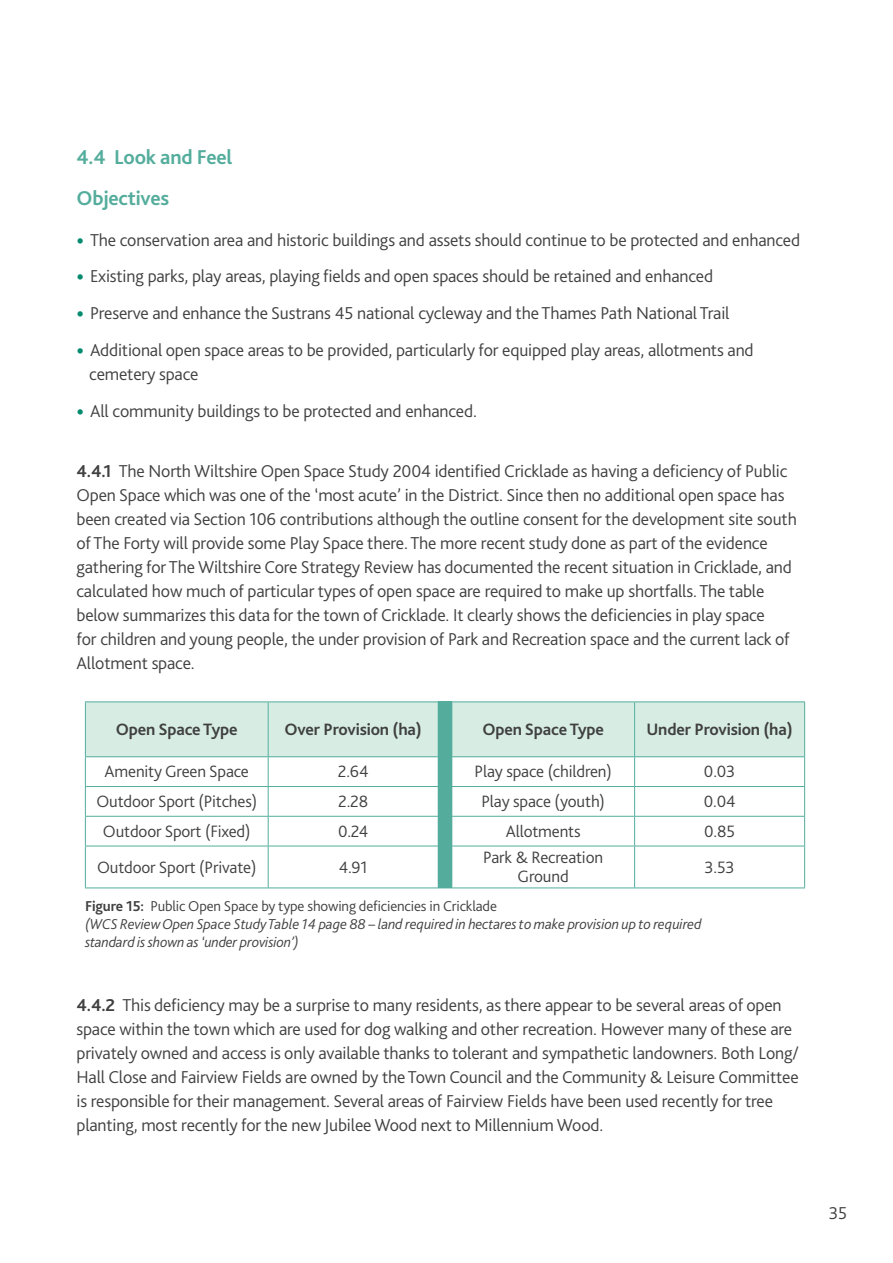
<style>
.page{position:relative;width:893px;height:1263px;background:#fff}
.page>*{position:absolute;margin:0;border:0;box-sizing:border-box;transform-origin:0 0}
.t1{font:700 21px/41px "Bliss 2";letter-spacing:-.01em;color:#54ad9c}
.t2{font:300 18px/24px "Bliss 2";letter-spacing:-.01em;color:#404041}
.t3{font:300 17.25px/19.5px "Bliss 2";letter-spacing:-.01em;color:#404041;text-align:center}
.t4{font:700 17.25px "Bliss 2";letter-spacing:-.01em;color:#404041}
.t5{font:italic 300 15px/18px "Bliss 2";letter-spacing:-.01em;color:#404041}
.s1{font-weight:700}
.s2{font-weight:700;font-style:normal}
.s3{font-style:normal}
</style>
<div class="page">
<div style="left:438px;top:702px;width:14px;height:186px;background:#54ad9c"></div>
<svg style="left:85px;top:702px;width:720px;height:144px"></svg>
<hr style="left:85px;top:846px;width:183px;height:1px;background:#54ad9c">
<hr style="left:85px;top:846px;width:1px;height:42px;background:#54ad9c">
<hr style="left:268px;top:846px;width:171px;height:1px;background:#54ad9c">
<hr style="left:268px;top:846px;width:1px;height:42px;background:#54ad9c">
<hr style="left:451px;top:846px;width:184px;height:1px;background:#54ad9c">
<hr style="left:635px;top:846px;width:170px;height:1px;background:#54ad9c">
<hr style="left:634px;top:846px;width:1px;height:42px;background:#54ad9c">
<hr style="left:804px;top:846px;width:1px;height:42px;background:#54ad9c">
<hr style="left:85px;top:756px;width:354px;height:1px;background:#54ad9c">
<hr style="left:451px;top:756px;width:354px;height:1px;background:#54ad9c">
<hr style="left:85px;top:888px;width:720px;height:1px;background:#54ad9c">
<p class="t1" style="left:77px;top:138px;width:158px">4.4 Look and Feel<br>Objectives</p>
<p class="t2" style="left:90px;top:223px;width:712px;line-height:36.8px">The conservation area and historic buildings and assets should continue to be protected and enhanced Existing parks, play areas, playing fields and open spaces should be retained and enhanced<br>Preserve and enhance the Sustrans 45 national cycleway and the Thames Path National Trail Additional open space areas to be provided, particularly for equipped play areas, allotments and</p>
<p class="t2" style="left:89px;top:357px;width:389px;line-height:36.8px">cemetery space<br>All community buildings to be protected and enhanced.</p>
<p class="t2" style="left:77px;top:461px;width:722px"><span class="s1">4.4.1</span> The North Wiltshire Open Space Study 2004 identified Cricklade as having a deficiency of Public Open Space which was one of the ‘most acute’ in the District. Since then no additional open space has been created via Section 106 contributions although the outline consent for the development site south of The Forty will provide some Play Space there. The more recent study done as part of the evidence gathering for The Wiltshire Core Strategy Review has documented the recent situation in Cricklade, and calculated how much of particular types of open space are required to make up shortfalls. The table below summarizes this data for the town of Cricklade. It clearly shows the deficiencies in play space<br>for children and young people, the under provision of Park and Recreation space and the current lack of Allotment space.</p>
<p class="t4" style="left:116px;top:723px;width:123px">Open Space Type</p>
<p class="t4" style="left:284px;top:723px;width:139px">Over Provision (ha)</p>
<p class="t4" style="left:482px;top:723px;width:123px">Open Space Type</p>
<p class="t4" style="left:646px;top:723px;width:148px">Under Provision (ha)</p>
<p class="t3" style="left:105px;top:763px;width:146px">Amenity Green Space</p>
<p class="t3" style="left:338px;top:763px;width:32px">2.64</p>
<p class="t3" style="left:474px;top:763px;width:139px">Play space (children)</p>
<p class="t3" style="left:704px;top:763px;width:33px">0.03</p>
<p class="t3" style="left:96px;top:793px;width:162px">Outdoor Sport (Pitches)</p>
<p class="t3" style="left:338px;top:793px;width:32px">2.28</p>
<p class="t3" style="left:481px;top:793px;width:125px">Play space (youth)</p>
<p class="t3" style="left:704px;top:793px;width:33px">0.04</p>
<p class="t3" style="left:103px;top:823px;width:149px">Outdoor Sport (Fixed)</p>
<p class="t3" style="left:338px;top:823px;width:32px">0.24</p>
<p class="t3" style="left:506px;top:823px;width:76px">Allotments</p>
<p class="t3" style="left:704px;top:823px;width:32px">0.85</p>
<p class="t3" style="left:97px;top:859px;width:161px">Outdoor Sport (Private)</p>
<p class="t3" style="left:339px;top:859px;width:30px">4.91</p>
<p class="t3" style="left:483px;top:849px;width:121px">Park &amp; Recreation<br>Ground</p>
<p class="t3" style="left:704px;top:859px;width:32px">3.53</p>
<p class="t5" style="left:85px;top:898px;width:618px"><span class="s2">Figure 15:</span> <span class="s3">Public Open Space by type showing deficiencies in Cricklade<br></span>(WCS Review Open Space Study Table 14 page 88 – land required in hectares to make provision up to required standard is shown as ‘under provision’)</p>
<p class="t2" style="left:77px;top:995px;width:724px"><span class="s1">4.4.2</span> This deficiency may be a surprise to many residents, as there appear to be several areas of open space within the town which are used for dog walking and other recreation. However many of these are privately owned and access is only available thanks to tolerant and sympathetic landowners. Both Long/ Hall Close and Fairview Fields are owned by the Town Council and the Community &amp; Leisure Committee is responsible for their management. Several areas of Fairview Fields have been used recently for tree planting, most recently for the new Jubilee Wood next to Millennium Wood.</p>
<p class="t2" style="left:829px;top:1203px;width:20px">35</p>
</div>
